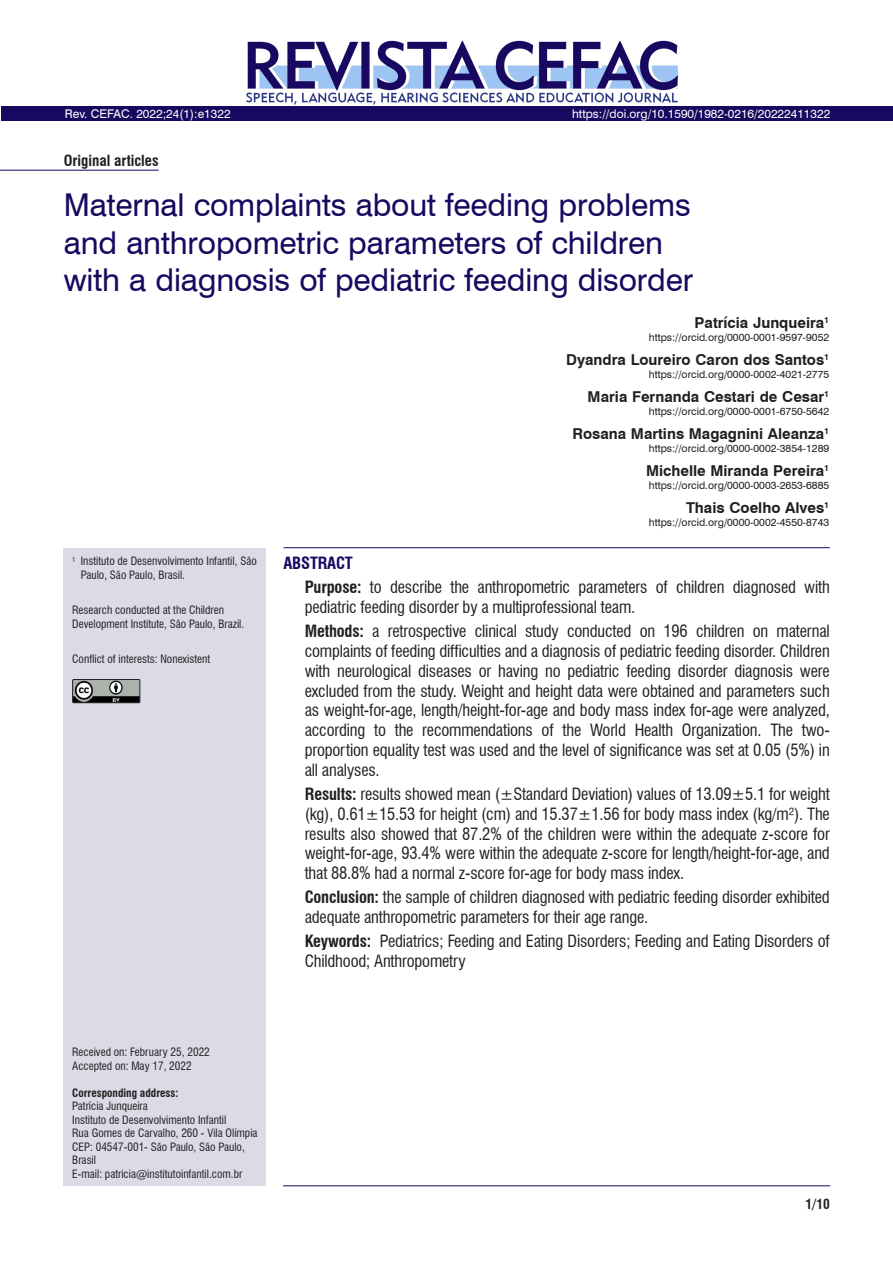
<style>
.page{position:relative;width:893px;height:1263px;background:#fff}
.page>*{position:absolute;margin:0;border:0;box-sizing:border-box;transform-origin:0 0}
.Titulo_só_inglês{font:31.5px/37.8px "Swiss 721 BT";letter-spacing:-.005em;color:#18085f}
.Resumo_só_ingles{font:condensed 16.5px/19.8px "Swiss 721 BT";letter-spacing:-.01em;color:#231f20}
.Resumo_título_-_só{font:700 condensed 16.5px "Swiss 721 BT";letter-spacing:-.01em;color:#18085f}
.Autor{font:700 15px "Swiss 721 BT";color:#231f20}
.Tipo_de_artigo{font:700 condensed 15px "Swiss 721 BT";color:#231f20}
.Cabeço_autor_esquer{font:700 condensed 13.5px "Swiss 721 BT";color:#231f20}
.DOI_-_variável_1{font:12px "Swiss 721 BT";color:#fff}
.Legenda_bibliográfi{font:12px "Swiss 721 BT";color:#fff}
.Endereço_correspond{font:condensed 11.25px/13.5px "Swiss 721 BT";color:#231f20}
.Notas{font:condensed 11.25px/13.5px "Swiss 721 BT";color:#231f20}
.Notas_sem_paragrafo{font:condensed 11.25px/13.5px "Swiss 721 BT";color:#231f20}
.Endereço_correspond-2{font:700 condensed 11.25px "Swiss 721 BT";color:#231f20}
.ORCID{font:10.5px "Swiss 721 BT";color:#231f20}
.s1{font-weight:700}
</style>
<div class="page">
<div style="left:64px;top:548px;width:202px;height:638px;background:#dcdae7"></div>
<img style="left:74px;top:681px;width:64px;height:20px">
<div style="left:72px;top:679px;width:68px;height:24px;border:1px solid #231f20"></div>
<hr style="left:283px;top:547px;width:547px;height:1px;background:#18085f">
<hr style="left:283px;top:1185px;width:547px;height:1px;background:#18085f">
<hr style="left:0;top:170px;width:159px;height:1px;background:#18085f">
<img style="left:246px;top:40px;width:432px;height:65px">
<div style="left:1px;top:106px;width:892px;height:15px;background:#18085f"></div>
<p class="Legenda_bibliográfi" style="left:65px;top:106px;width:167px">Rev. CEFAC. 2022;24(1):e1322</p>
<p class="DOI_-_variável_1" style="left:572px;top:106px;width:260px">https://doi.org/10.1590/1982-0216/20222411322</p>
<p class="Tipo_de_artigo" style="left:64px;top:152px;width:96px">Original articles</p>
<p class="Titulo_só_inglês" style="left:64px;top:185px;width:631px">Maternal complaints about feeding problems and anthropometric parameters of children with a diagnosis of pediatric feeding disorder</p>
<p class="Notas" style="left:81px;top:554px;width:178px;text-indent:-9px"><sup>1</sup> Instituto de Desenvolvimento Infantil, São<br>Paulo, São Paulo, Brasil.</p>
<p class="Notas_sem_paragrafo" style="left:72px;top:603px;width:174px">Research conducted at the Children<br>Development Institute, São Paulo, Brazil.</p>
<p class="Notas" style="left:72px;top:652px;width:139px">Conflict of interests: Nonexistent</p>
<p class="Autor" style="left:695px;top:312px;width:136px">Patrícia Junqueira<sup>1</sup></p>
<p class="ORCID" style="left:649px;top:330px;width:182px">https://orcid.org/0000-0001-9597-9052</p>
<p class="Autor" style="left:566px;top:349px;width:264px">Dyandra Loureiro Caron dos Santos<sup>1</sup></p>
<p class="ORCID" style="left:649px;top:367px;width:182px">https://orcid.org/0000-0002-4021-2775</p>
<p class="Autor" style="left:588px;top:386px;width:243px">Maria Fernanda Cestari de Cesar<sup>1</sup></p>
<p class="ORCID" style="left:649px;top:404px;width:182px">https://orcid.org/0000-0001-6750-5642</p>
<p class="Autor" style="left:572px;top:423px;width:258px">Rosana Martins Magagnini Aleanza<sup>1</sup></p>
<p class="ORCID" style="left:649px;top:441px;width:182px">https://orcid.org/0000-0002-3854-1289</p>
<p class="Autor" style="left:646px;top:460px;width:185px">Michelle Miranda Pereira<sup>1</sup></p>
<p class="ORCID" style="left:649px;top:478px;width:182px">https://orcid.org/0000-0003-2653-6885</p>
<p class="Autor" style="left:686px;top:497px;width:145px">Thais Coelho Alves<sup>1</sup></p>
<p class="ORCID" style="left:649px;top:515px;width:182px">https://orcid.org/0000-0002-4550-8743</p>
<p class="Resumo_título_-_só" style="left:283px;top:553px;width:71px">ABSTRACT</p>
<p class="Resumo_só_ingles" style="left:305px;top:577px;width:527px"><span class="s1">Purpose:</span> to describe the anthropometric parameters of children diagnosed with pediatric feeding disorder by a multiprofessional team.</p>
<p class="Resumo_só_ingles" style="left:305px;top:621px;width:527px;text-align:justify"><span class="s1">Methods:</span> a retrospective clinical study conducted on 196 children on maternal complaints of feeding difficulties and a diagnosis of pediatric feeding disorder. Children with neurological diseases or having no pediatric feeding disorder diagnosis were excluded from the study. Weight and height data were obtained and parameters such as weight-for-age, length/height-for-age and body mass index for-age were analyzed, according to the recommendations of the World Health Organization. The two&shy;proportion equality test was used and the level of significance was set at 0.05 (5%) in all analyses.</p>
<p class="Resumo_só_ingles" style="left:305px;top:784px;width:527px;text-align:justify"><span class="s1">Results:</span> results showed mean (±Standard Deviation) values of 13.09±5.1 for weight (kg), 0.61±15.53 for height (cm) and 15.37±1.56 for body mass index (kg/m²). The results also showed that 87.2% of the children were within the adequate z-score for weight-for-age, 93.4% were within the adequate z-score for length/height-for-age, and that 88.8% had a normal z-score for-age for body mass index.</p>
<p class="Resumo_só_ingles" style="left:305px;top:887px;width:527px"><span class="s1">Conclusion:</span> the sample of children diagnosed with pediatric feeding disorder exhibited adequate anthropometric parameters for their age range.</p>
<p class="Resumo_só_ingles" style="left:305px;top:931px;width:527px"><span class="s1">Keywords:</span> Pediatrics; Feeding and Eating Disorders; Feeding and Eating Disorders of<br>Childhood; Anthropometry</p>
<p class="Endereço_correspond" style="left:72px;top:1045px;width:139px">Received on: February 25, 2022</p>
<p class="Endereço_correspond" style="left:72px;top:1059px;width:121px">Accepted on: May 17, 2022</p>
<p class="Endereço_correspond-2" style="left:72px;top:1086px;width:108px">Corresponding address:</p>
<p class="Endereço_correspond" style="left:72px;top:1099px;width:77px">Patrícia Junqueira</p>
<p class="Endereço_correspond" style="left:72px;top:1113px;width:155px">Instituto de Desenvolvimento Infantil</p>
<p class="Endereço_correspond" style="left:72px;top:1126px;width:187px">Rua Gomes de Carvalho, 260 - Vila Olímpia</p>
<p class="Endereço_correspond" style="left:72px;top:1140px;width:174px">CEP: 04547-001- São Paulo, São Paulo,<br>Brasil</p>
<p class="Endereço_correspond" style="left:72px;top:1167px;width:172px">E-mail: patricia@institutoinfantil.com.br</p>
<p class="Cabeço_autor_esquer" style="left:805px;top:1195px;width:26px">1/10</p>
</div>
